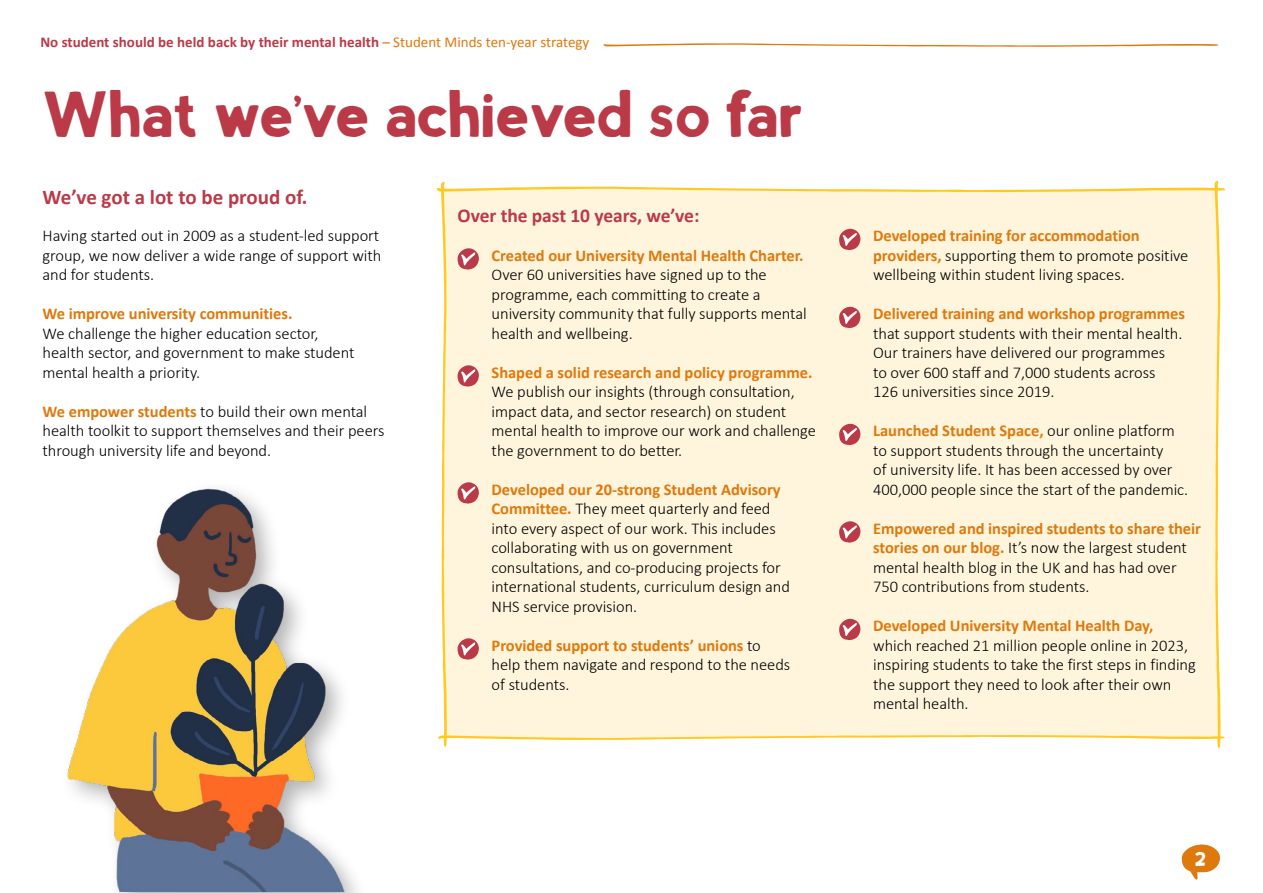
<style>
.page{position:relative;width:1263px;height:893px;background:#fff}
.page>*{position:absolute;margin:0;border:0;box-sizing:border-box;transform-origin:0 0}
.t1{font:45px "Test 1";letter-spacing:-.005em;color:#ba3a48}
.t2{font:700 21px "Calibri";color:#ba3a48}
.t3{font:700 19.5px "Calibri";letter-spacing:-.005em;color:#ba3a48}
.t4{font:300 16.5px/19.5px "Calibri";letter-spacing:-.005em;color:#000}
.t5{font:700 15px "Calibri";color:#ba3a48}
.t6{font:13.5px "Test 1";color:#fff}
.s1{font-weight:400;color:#de790d}
.s2{font-weight:700;color:#de790d}
</style>
<div class="page">
<svg style="left:603px;top:43px;width:615px;height:4px"></svg>
<svg style="left:1181px;top:844px;width:39px;height:35px"></svg>
<div style="left:436px;top:181px;width:789px;height:567px;background:#fff5dc"></div>
<img style="left:67px;top:488px;width:290px;height:404px">
<p class="t5" style="left:40px;top:33px;width:550px">No student should be held back by their mental health <span class="s1">– Student Minds ten-year strategy</span></p>
<p class="t1" style="left:43px;top:95px;width:762px">What we ve achieved so far</p>
<p class="t1" style="left:292px;top:59px;width:13px">,</p>
<p class="t2" style="left:43px;top:183px;width:266px">We’ve got a lot to be proud of.</p>
<p class="t4" style="left:43px;top:225px;width:340px">Having started out in 2009 as a student-led support group, we now deliver a wide range of support with and for students.</p>
<p class="t4" style="left:43px;top:303px;width:313px"><span class="s2">We improve university communities.<br></span>We challenge the higher education sector, health sector, and government to make student mental health a priority.</p>
<p class="t4" style="left:43px;top:401px;width:343px"><span class="s2">We empower students</span> to build their own mental health toolkit to support themselves and their peers through university life and beyond.</p>
<p class="t3" style="left:458px;top:203px;width:243px">Over the past 10 years, we’ve:</p>
<p class="t4" style="left:492px;top:245px;width:317px"><span class="s2">Created our University Mental Health Charter.<br></span>Over 60 universities have signed up to the programme, each committing to create a university community that fully supports mental health and wellbeing.</p>
<p class="t4" style="left:492px;top:362px;width:326px"><span class="s2">Shaped a solid research and policy programme.<br></span>We publish our insights (through consultation, impact data, and sector research) on student mental health to improve our work and challenge the government to do better.</p>
<p class="t4" style="left:492px;top:479px;width:300px"><span class="s2">Developed our 20-strong Student Advisory Committee.</span> They meet quarterly and feed into every aspect of our work. This includes collaborating with us on government consultations, and co-producing projects for international students, curriculum design and NHS service provision.</p>
<p class="t4" style="left:492px;top:635px;width:300px"><span class="s2">Provided support to students’ unions</span> to help them navigate and respond to the needs of students.</p>
<p class="t4" style="left:873px;top:225px;width:317px"><span class="s2">Developed training for accommodation providers,</span> supporting them to promote positive wellbeing within student living spaces.</p>
<p class="t4" style="left:873px;top:303px;width:313px"><span class="s2">Delivered training and workshop programmes </span>that support students with their mental health.<br>Our trainers have delivered our programmes<br>to over 600 staff and 7,000 students across<br>126 universities since 2019.</p>
<p class="t4" style="left:873px;top:420px;width:317px"><span class="s2">Launched Student Space,</span> our online platform to support students through the uncertainty<br>of university life. It has been accessed by over 400,000 people since the start of the pandemic.</p>
<p class="t4" style="left:873px;top:518px;width:329px"><span class="s2">Empowered and inspired students to share their stories on our blog.</span> It’s now the largest student mental health blog in the UK and has had over 750 contributions from students.</p>
<p class="t4" style="left:873px;top:615px;width:324px"><span class="s2">Developed University Mental Health Day, </span>which reached 21 million people online in 2023, inspiring students to take the first steps in finding the support they need to look after their own mental health.</p>
<p class="t6" style="left:1195px;top:853px;width:13px">2</p>
</div>
